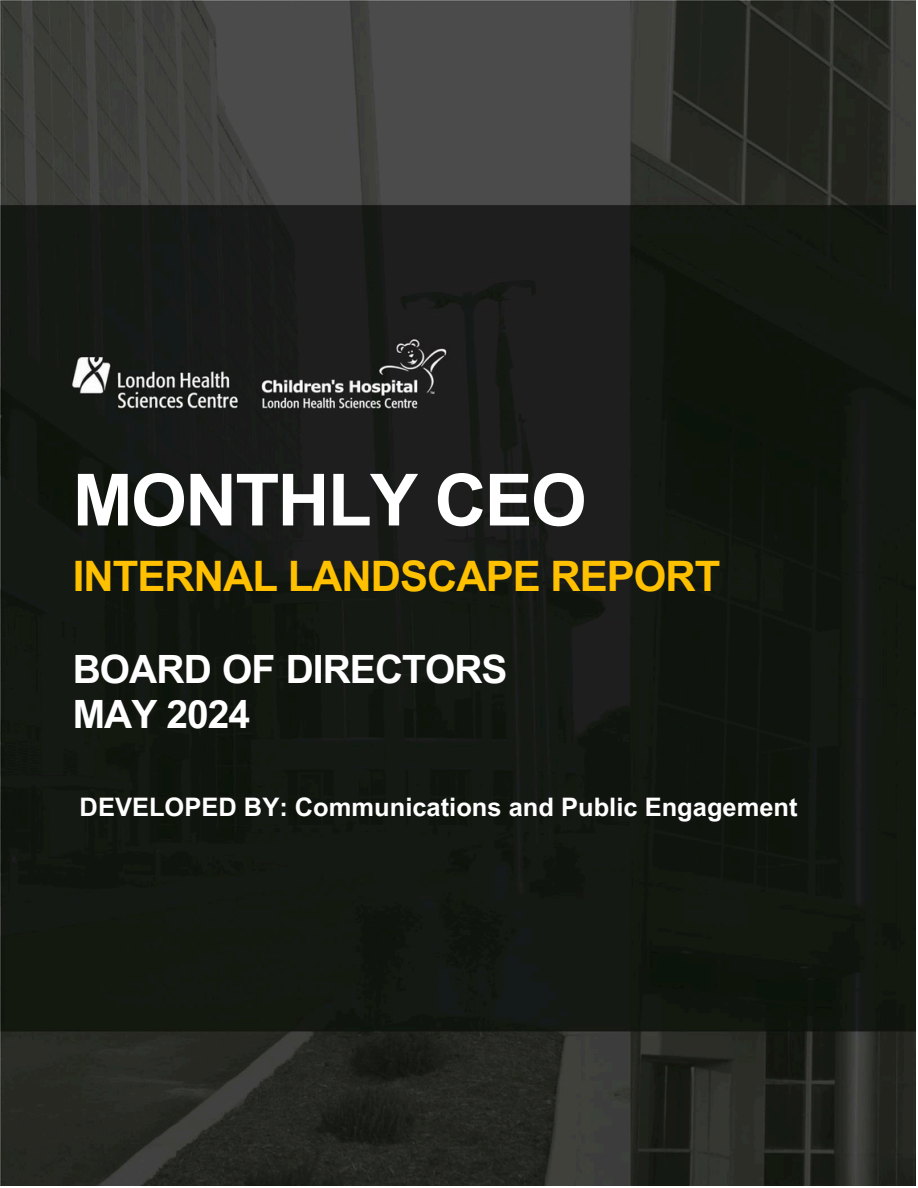
<style>
.page{position:relative;width:918px;height:1188px;background:#fff}
.page>*{position:absolute;margin:0;border:0;box-sizing:border-box;transform-origin:0 0}
.t1{font:700 72px "Arial MT Pro";letter-spacing:-.025em;color:#fff}
.t2{font:700 42px "Arial MT Pro";letter-spacing:-.025em;color:#ffc000}
.t3{font:700 39px/45px "Arial MT Pro";letter-spacing:-.025em;color:#fff}
.t4{font:700 25.5px "Arial MT Pro";color:#fff}
</style>
<div class="page">
<img style="left:0;top:0;width:916px;height:1186px">
<h1 class="t1" style="left:73px;top:473px;width:516px">MONTHLY CEO</h1>
<h2 class="t2" style="left:73px;top:561px;width:649px">INTERNAL LANDSCAPE REPORT</h2>
<h2 class="t3" style="left:73px;top:652px;width:436px">BOARD OF DIRECTORS<br>MAY 2024</h2>
<p class="t4" style="left:80px;top:798px;width:720px">DEVELOPED BY: Communications and Public Engagement</p>
</div>
